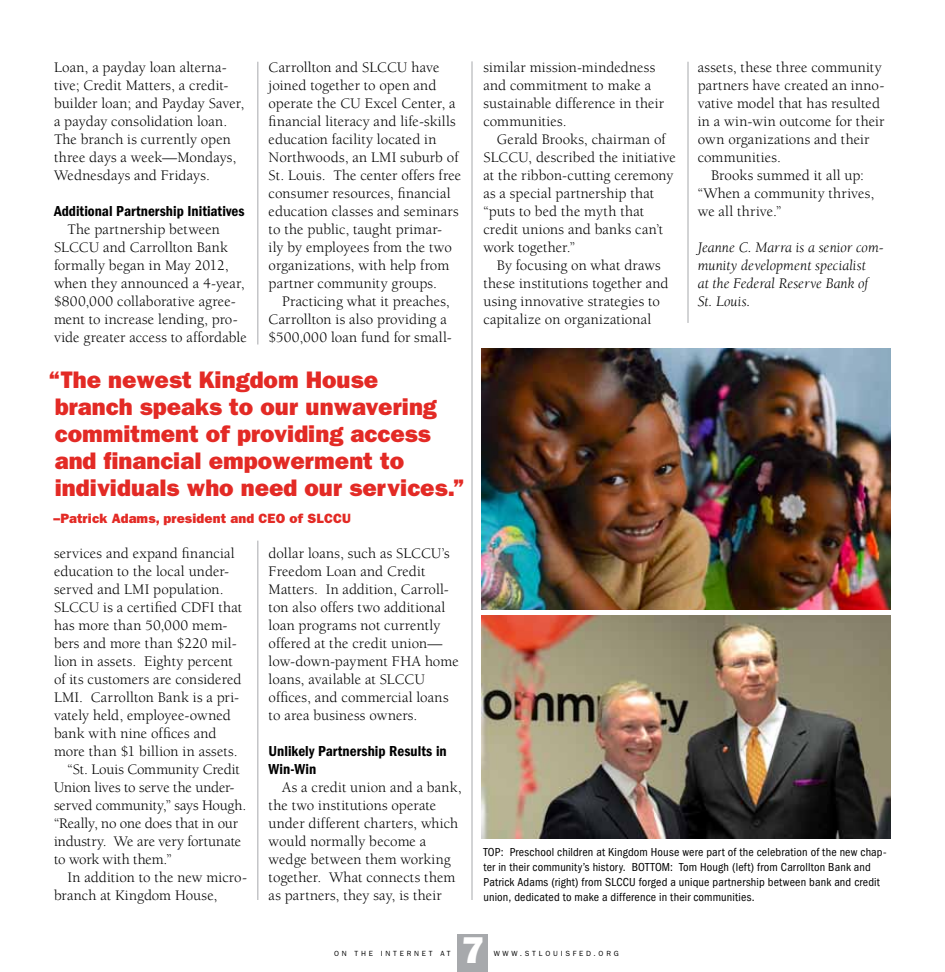
<style>
.page{position:relative;width:945px;height:972px;background:#fff}
.page>*{position:absolute;margin:0;border:0;box-sizing:border-box;transform-origin:0 0}
.t1{font:37.5px "ITC Franklin Gothic Std Hvy";color:#fff}
.t2{font:800 24px/27px "Franklin Gothic";color:#e32a25}
.t3{font:15px/18px "Berkeley Std";letter-spacing:.005em;color:#000}
.t4{font:italic 15px/18px "Berkeley Std";color:#000}
.t5{font:15px/18px "ITC Franklin Gothic Std Dm Cd";color:#000}
.t6{font:15px "Berkeley Std";letter-spacing:-.015em;color:#000}
.t7{font:800 13.5px "Franklin Gothic";letter-spacing:.01em;color:#e32a25}
.t8{font:condensed 12px/15px "ITC Franklin Gothic Std";letter-spacing:.015em;color:#000}
.t9{font:7.5px "ITC Franklin Gothic Std";letter-spacing:.37em;color:#000}
</style>
<div class="page">
<img style="left:482px;top:349px;width:409px;height:261px">
<img style="left:482px;top:616px;width:409px;height:222px">
<hr style="left:257px;top:62px;width:1px;height:283px;background:#a7a9ac">
<hr style="left:257px;top:541px;width:1px;height:359px;background:#a7a9ac">
<hr style="left:472px;top:61px;width:1px;height:839px;background:#a7a9ac">
<hr style="left:688px;top:62px;width:1px;height:261px;background:#a7a9ac">
<div style="left:458px;top:934px;width:30px;height:38px;background:#a7a9ac"></div>
<p class="t3" style="left:54px;top:59px;width:192px">Loan, a payday loan alterna&shy;tive; Credit Matters, a credit&shy;builder loan; and Payday Saver, a payday consolidation loan.<br>The branch is currently open three days a week—Mondays,<br>Wednesdays and Fridays.</p>
<p class="t5" style="left:54px;top:202px;width:192px">Additional Partnership Initiatives</p>
<p class="t3" style="left:54px;top:221px;width:194px;text-indent:14px">The partnership between<br>SLCCU and Carrollton Bank formally began in May 2012, when they announced a 4-year, $800,000 collaborative agree&shy;ment to increase lending, pro&shy;vide greater access to affordable</p>
<p class="t3" style="left:269px;top:59px;width:194px">Carrollton and SLCCU have joined together to open and operate the CU Excel Center, a financial literacy and life-skills education facility located in<br>Northwoods, an LMI suburb of<br>St. Louis. The center offers free consumer resources, financial education classes and seminars to the public, taught primar-<br>ily by employees from the two organizations, with help from partner community groups.</p>
<p class="t3" style="left:269px;top:293px;width:185px;text-indent:14px">Practicing what it preaches,<br>Carrollton is also providing a $500,000 loan fund for small-</p>
<h2 class="t2" style="left:48px;top:366px;width:418px">“The newest Kingdom House<br>branch speaks to our unwavering commitment of providing access and financial empowerment to individuals who need our services.”</h2>
<p class="t7" style="left:54px;top:510px;width:299px">–Patrick Adams, president and CEO of SLCCU</p>
<p class="t3" style="left:54px;top:545px;width:182px">services and expand financial</p>
<p class="t3" style="left:54px;top:563px;width:177px">education to the local under-</p>
<p class="t3" style="left:54px;top:581px;width:171px">served and LMI population.</p>
<p class="t3" style="left:54px;top:599px;width:190px">SLCCU is a certified CDFI that</p>
<p class="t3" style="left:54px;top:617px;width:175px">has more than 50,000 mem-</p>
<p class="t3" style="left:54px;top:635px;width:184px">bers and more than $220 mil-</p>
<p class="t3" style="left:54px;top:653px;width:180px">lion in assets. Eighty percent</p>
<p class="t3" style="left:54px;top:671px;width:189px">of its customers are considered</p>
<p class="t3" style="left:54px;top:689px;width:187px">LMI. Carrollton Bank is a pri-</p>
<p class="t3" style="left:54px;top:707px;width:178px">vately held, employee-owned</p>
<p class="t3" style="left:54px;top:725px;width:164px">bank with nine offices and</p>
<p class="t3" style="left:54px;top:743px;width:185px">more than $1 billion in assets.</p>
<p class="t3" style="left:68px;top:761px;width:174px">“St. Louis Community Credit</p>
<p class="t6" style="left:54px;top:779px;width:182px">Union lives to serve the under-</p>
<p class="t3" style="left:54px;top:797px;width:194px">served community,” says Hough.</p>
<p class="t3" style="left:54px;top:815px;width:186px">“Really, no one does that in our</p>
<p class="t3" style="left:54px;top:833px;width:189px">industry. We are very fortunate</p>
<p class="t6" style="left:54px;top:851px;width:119px">to work with them.”</p>
<p class="t3" style="left:68px;top:869px;width:181px">In addition to the new micro-</p>
<p class="t3" style="left:54px;top:887px;width:165px">branch at Kingdom House,</p>
<p class="t3" style="left:269px;top:545px;width:192px">dollar loans, such as SLCCU’s<br>Freedom Loan and Credit<br>Matters. In addition, Carroll&shy;ton also offers two additional loan programs not currently offered at the credit union— low-down-payment FHA home loans, available at SLCCU offices, and commercial loans to area business owners.</p>
<p class="t5" style="left:269px;top:742px;width:180px">Unlikely Partnership Results in<br>Win-Win</p>
<p class="t3" style="left:269px;top:779px;width:195px;text-indent:14px">As a credit union and a bank, the two institutions operate under different charters, which would normally become a wedge between them working together. What connects them as partners, they say, is their</p>
<p class="t3" style="left:483px;top:59px;width:182px">similar mission-mindedness and commitment to make a sustainable difference in their communities.</p>
<p class="t3" style="left:483px;top:131px;width:194px;text-indent:14px">Gerald Brooks, chairman of<br>SLCCU, described the initiative at the ribbon-cutting ceremony as a special partnership that “puts to bed the myth that credit unions and banks can’t work together.”</p>
<p class="t3" style="left:483px;top:257px;width:187px;text-indent:14px">By focusing on what draws these institutions together and using innovative strategies to capitalize on organizational</p>
<p class="t3" style="left:698px;top:59px;width:188px">assets, these three community partners have created an inno&shy;vative model that has resulted in a win-win outcome for their own organizations and their communities.</p>
<p class="t3" style="left:698px;top:167px;width:178px;text-indent:14px">Brooks summed it all up: “When a community thrives, we all thrive.”</p>
<p class="t4" style="left:698px;top:239px;width:188px">Jeanne C. Marra is a senior com&shy;munity development specialist<br>at the Federal Reserve Bank of<br>St. Louis.</p>
<p class="t8" style="left:483px;top:845px;width:405px">TOP: Preschool children at Kingdom House were part of the celebration of the new chap&shy;ter in their community’s history. BOTTOM: Tom Hough (left) from Carrollton Bank and Patrick Adams (right) from SLCCU forged a unique partnership between bank and credit union, dedicated to make a difference in their communities.</p>
<h1 class="t1" style="left:462px;top:928px;width:24px">#7</h1>
<p class="t9" style="left:334px;top:949px;width:118px">ON THE INTERNET AT</p>
<p class="t9" style="left:494px;top:949px;width:127px">WWW.STLOUISFED.ORG</p>
</div>
